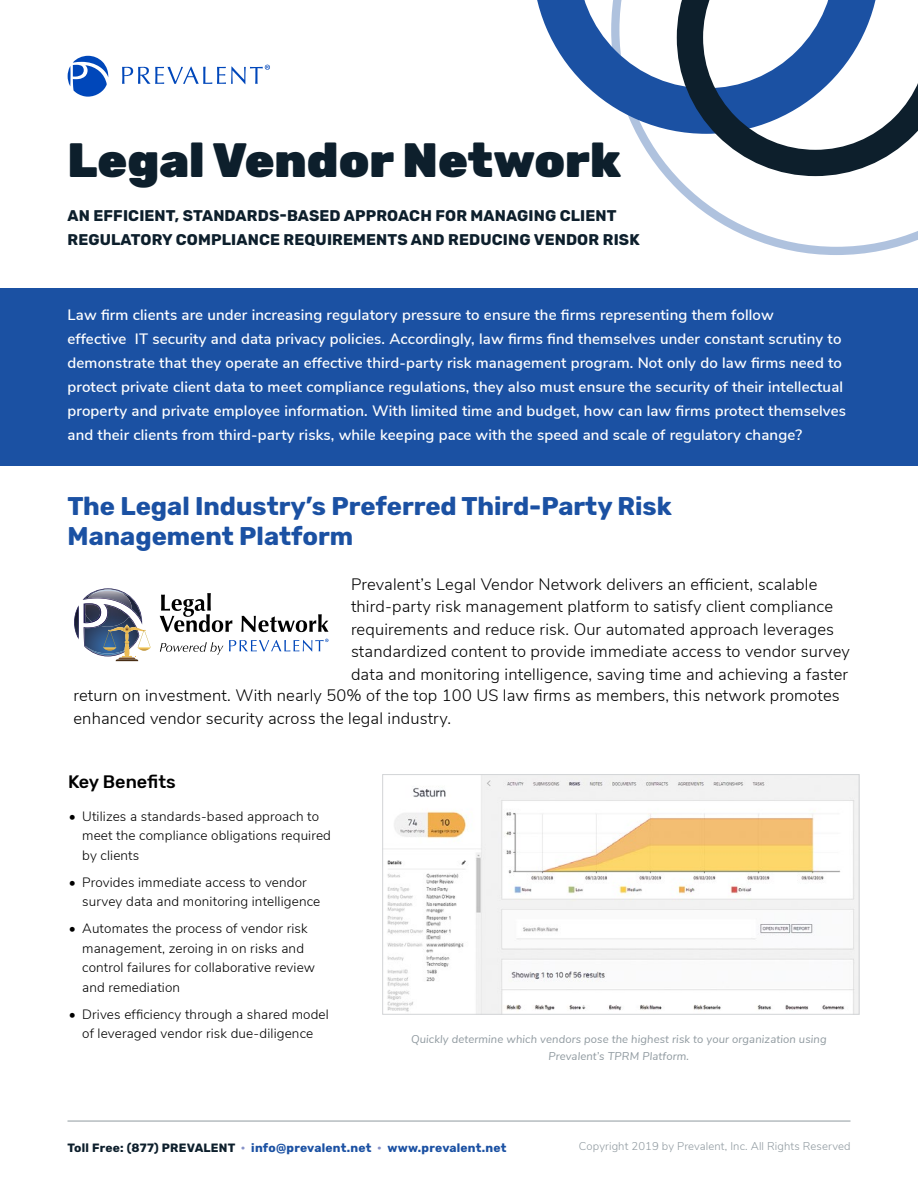
<style>
.page{position:relative;width:918px;height:1188px;background:#fff}
.page>*{position:absolute;margin:0;border:0;box-sizing:border-box;transform-origin:0 0}
.t1{font:900 48px "Rubik";color:#0d1f2c}
.Section_Title_-_LRG{font:700 25.5px/30px "Rubik";color:#1b51a3}
.Section_Title_-_Side{font:500 18px "Rubik";color:#000}
.Paragraph{font:300 16.5px "Nunito Sans";letter-spacing:.01em;color:#000}
.Paragraph_-_SML{font:700 15.45px/24px "Rubik";letter-spacing:.01em;color:#0d1f2c}
.Intro_Paragraph{font:600 15px/24px "Nunito Sans";letter-spacing:.01em;color:#fff}
.t2{font:300 13.5px/19.5px "Nunito Sans";letter-spacing:.01em;color:#000}
.t3{font:700 12px "Rubik";letter-spacing:.02em;color:#1b51a3}
.Paragraph-2{font:italic 11.25px/16.5px "Nunito Sans";letter-spacing:.01em;color:#909aa0;text-align:center}
.t4{font:300 11.25px "Nunito Sans";letter-spacing:.01em;color:#909aa0}
.s1{color:#0d1f2c}
.s2{color:#8893c9}
</style>
<div class="page">
<hr style="left:68px;top:1121px;width:782px;height:1px;background:#909aa0">
<svg style="left:122px;top:65px;width:148px;height:19px"></svg>
<svg style="left:68px;top:56px;width:40px;height:41px"></svg>
<svg style="left:537px;top:0;width:74px;height:106px;fill:#1b51a3"></svg>
<svg style="left:611px;top:0;width:307px;height:255px"></svg>
<div style="left:0;top:288px;width:918px;height:178px;background:#1b51a3"></div>
<img style="left:384px;top:776px;width:473px;height:236px">
<div style="left:382px;top:774px;width:477px;height:240px;border:1px solid #d2d4d6"></div>
<svg style="left:74px;top:588px;width:77px;height:73px"></svg>
<svg style="left:160px;top:593px;width:72px;height:39px"></svg>
<svg style="left:241px;top:614px;width:87px;height:18px"></svg>
<svg style="left:160px;top:642px;width:63px;height:13px"></svg>
<svg style="left:229px;top:639px;width:99px;height:13px"></svg>
<p class="t1" style="left:68px;top:132px;width:555px">Legal Vendor Network</p>
<p class="Paragraph_-_SML" style="left:68px;top:205px;width:574px">AN EFFICIENT, STANDARDS-BASED APPROACH FOR MANAGING CLIENT<br>REGULATORY COMPLIANCE REQUIREMENTS AND REDUCING VENDOR RISK</p>
<p class="Intro_Paragraph" style="left:68px;top:302px;width:780px">Law firm clients are under increasing regulatory pressure to ensure the firms representing them follow<br>effective IT security and data privacy policies. Accordingly, law firms find themselves under constant scrutiny to demonstrate that they operate an effective third-party risk management program. Not only do law firms need to protect private client data to meet compliance regulations, they also must ensure the security of their intellectual property and private employee information. With limited time and budget, how can law firms protect themselves and their clients from third-party risks, while keeping pace with the speed and scale of regulatory change?</p>
<p class="Section_Title_-_LRG" style="left:68px;top:492px;width:606px">The Legal Industry’s Preferred Third-Party Risk<br>Management Platform</p>
<p class="Paragraph" style="left:351px;top:572px;width:468px">Prevalent’s Legal Vendor Network delivers an efficient, scalable</p>
<p class="Paragraph" style="left:351px;top:594px;width:484px">third-party risk management platform to satisfy client compliance</p>
<p class="Paragraph" style="left:351px;top:617px;width:485px">requirements and reduce risk. Our automated approach leverages</p>
<p class="Paragraph" style="left:351px;top:639px;width:500px">standardized content to provide immediate access to vendor survey</p>
<p class="Paragraph" style="left:351px;top:662px;width:499px">data and monitoring intelligence, saving time and achieving a faster</p>
<p class="Paragraph" style="left:73px;top:683px;width:768px">return on investment. With nearly 50% of the top 100 US law firms as members, this network promotes</p>
<p class="Paragraph" style="left:73px;top:706px;width:379px">enhanced vendor security across the legal industry.</p>
<p class="Section_Title_-_Side" style="left:68px;top:771px;width:109px">Key Benefits</p>
<p class="t2" style="left:82px;top:806px;width:250px;text-indent:-14px">• Utilizes a standards-based approach to meet the compliance obligations required by clients</p>
<p class="t2" style="left:82px;top:872px;width:240px;text-indent:-14px">• Provides immediate access to vendor survey data and monitoring intelligence</p>
<p class="t2" style="left:82px;top:918px;width:234px;text-indent:-14px">• Automates the process of vendor risk management, zeroing in on risks and control failures for collaborative review and remediation</p>
<p class="t2" style="left:69px;top:1004px;width:262px;text-align:center">• Drives efficiency through a shared model of leveraged vendor risk due-diligence</p>
<p class="Paragraph-2" style="left:411px;top:1030px;width:417px">Quickly determine which vendors pose the highest risk to your organization using<br>Prevalent’s TPRM Platform.</p>
<p class="t3" style="left:68px;top:1141px;width:441px"><span class="s1">Toll Free: (877) PREVALENT</span> <span class="s2">•</span> info@prevalent.net <span class="s2">•</span> www.prevalent.net</p>
<p class="t4" style="left:579px;top:1138px;width:273px">Copyright 2019 by Prevalent, Inc. All Rights Reserved</p>
</div>
